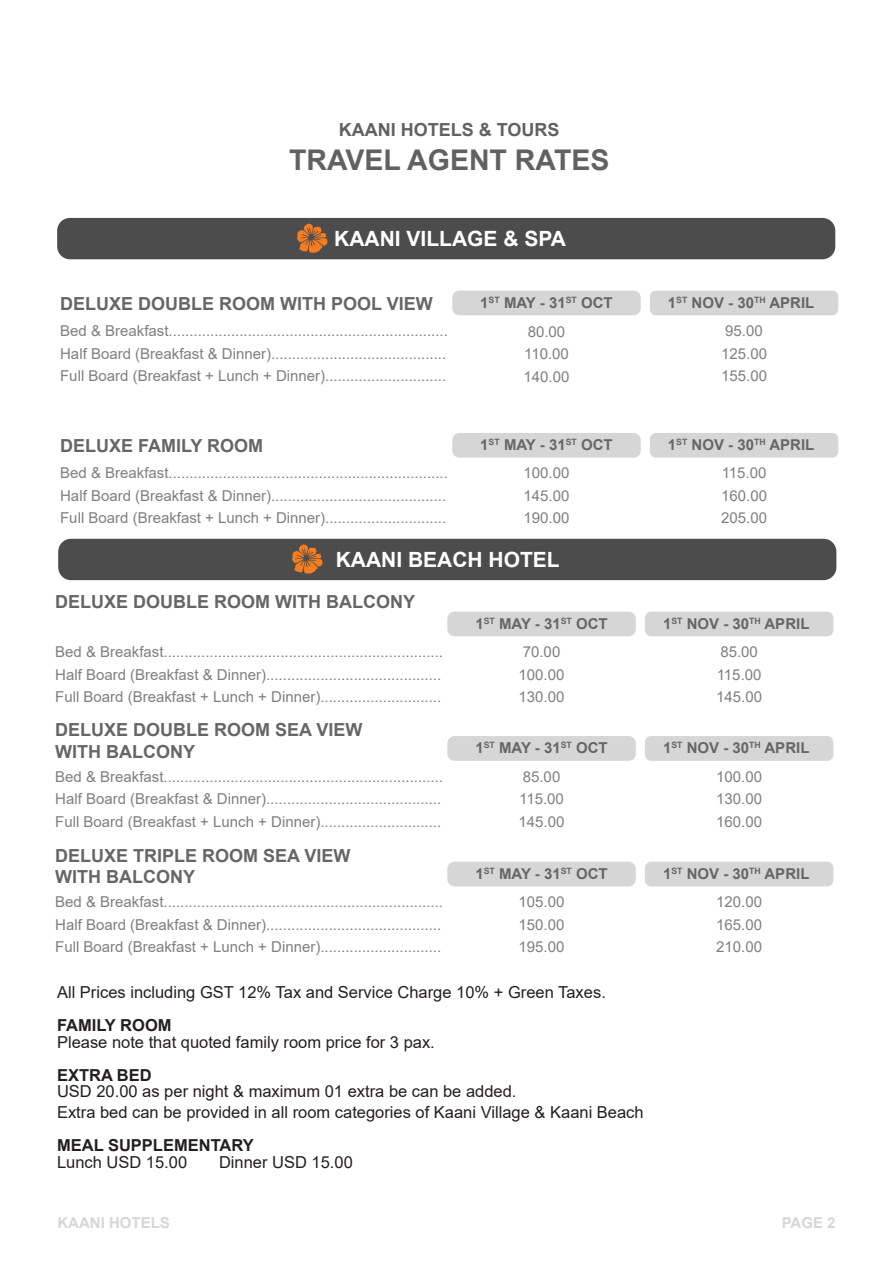
<style>
.page{position:relative;width:893px;height:1263px;background:#fff}
.page>*{position:absolute;margin:0;border:0;box-sizing:border-box;transform-origin:0 0}
.t1{font:700 28.5px "Arial";color:#606161}
.t2{font:700 21px "Arial";color:#fff}
.t3{font:700 18px/21.6px "Arial";color:#666667}
.t4{font:700 18px "Arial";color:#606161}
.t5{font:16.5px/21px "Arial";color:#231f20}
.t6{font:700 16.5px "Arial";color:#231f20}
.t7{font:15px/22.5px "Arial";color:#7f7f7f;text-align:justify}
.t8{font:700 15px "Arial";color:#666667}
.t9{font:700 15px "Arial";color:#d5d6d5}
</style>
<div class="page">
<div style="left:57px;top:218px;width:778px;height:41px;background:#4d4c4d;border-radius:13px"></div>
<div style="left:58px;top:539px;width:778px;height:41px;background:#4d4c4d;border-radius:13px"></div>
<div style="left:447px;top:612px;width:189px;height:24px;background:#d5d6d5;border-radius:7px"></div>
<div style="left:645px;top:612px;width:188px;height:24px;background:#d5d6d5;border-radius:6px"></div>
<div style="left:447px;top:736px;width:189px;height:25px;background:#d5d6d5;border-radius:7px"></div>
<div style="left:645px;top:736px;width:188px;height:25px;background:#d5d6d5;border-radius:6px"></div>
<div style="left:447px;top:862px;width:189px;height:24px;background:#d5d6d5;border-radius:7px"></div>
<div style="left:645px;top:862px;width:188px;height:24px;background:#d5d6d5;border-radius:6px"></div>
<svg style="left:292px;top:544px;width:30px;height:30px"></svg>
<div style="left:452px;top:291px;width:189px;height:24px;background:#d5d6d5;border-radius:7px"></div>
<div style="left:650px;top:291px;width:188px;height:24px;background:#d5d6d5;border-radius:6px"></div>
<div style="left:452px;top:433px;width:189px;height:25px;background:#d5d6d5;border-radius:7px"></div>
<div style="left:650px;top:433px;width:188px;height:25px;background:#d5d6d5;border-radius:6px"></div>
<svg style="left:297px;top:223px;width:30px;height:30px"></svg>
<p class="t4" style="left:339px;top:117px;width:222px">KAANI HOTELS &amp; TOURS</p>
<h1 class="t1" style="left:289px;top:140px;width:322px">TRAVEL AGENT RATES</h1>
<h2 class="t2" style="left:334px;top:224px;width:233px">KAANI VILLAGE &amp; SPA</h2>
<p class="t3" style="left:60px;top:293px;width:374px">DELUXE DOUBLE ROOM WITH POOL VIEW</p>
<p class="t8" style="left:480px;top:292px;width:134px">1<sup>ST</sup> MAY - 31<sup>ST</sup> OCT</p>
<p class="t8" style="left:668px;top:292px;width:148px">1<sup>ST</sup> NOV - 30<sup>TH</sup> APRIL</p>
<p class="t7" style="left:60px;top:319px;width:389px">Bed &amp; Breakfast...................................................................<br>Half Board (Breakfast &amp; Dinner)..........................................<br>Full Board (Breakfast + Lunch + Dinner).............................</p>
<p class="t7" style="left:524px;top:320px;width:47px;text-align:left">80.00<br>110.00<br>140.00</p>
<p class="t7" style="left:721px;top:319px;width:47px;text-align:left">95.00<br>125.00<br>155.00</p>
<p class="t3" style="left:60px;top:435px;width:205px">DELUXE FAMILY ROOM</p>
<p class="t8" style="left:480px;top:434px;width:134px">1<sup>ST</sup> MAY - 31<sup>ST</sup> OCT</p>
<p class="t8" style="left:668px;top:434px;width:148px">1<sup>ST</sup> NOV - 30<sup>TH</sup> APRIL</p>
<p class="t7" style="left:60px;top:462px;width:389px">Bed &amp; Breakfast...................................................................<br>Half Board (Breakfast &amp; Dinner)..........................................<br>Full Board (Breakfast + Lunch + Dinner).............................</p>
<p class="t7" style="left:524px;top:462px;width:47px">100.00<br>145.00<br>190.00</p>
<p class="t7" style="left:721px;top:462px;width:47px">115.00<br>160.00<br>205.00</p>
<h2 class="t2" style="left:336px;top:545px;width:225px">KAANI BEACH HOTEL</h2>
<p class="t3" style="left:55px;top:591px;width:362px">DELUXE DOUBLE ROOM WITH BALCONY</p>
<p class="t8" style="left:475px;top:613px;width:134px">1<sup>ST</sup> MAY - 31<sup>ST</sup> OCT</p>
<p class="t8" style="left:663px;top:613px;width:148px">1<sup>ST</sup> NOV - 30<sup>TH</sup> APRIL</p>
<p class="t7" style="left:55px;top:640px;width:389px">Bed &amp; Breakfast...................................................................<br>Half Board (Breakfast &amp; Dinner)..........................................<br>Full Board (Breakfast + Lunch + Dinner).............................</p>
<p class="t7" style="left:519px;top:640px;width:47px;text-align:left">70.00<br>100.00<br>130.00</p>
<p class="t7" style="left:716px;top:640px;width:47px;text-align:left">85.00<br>115.00<br>145.00</p>
<p class="t3" style="left:55px;top:719px;width:309px">DELUXE DOUBLE ROOM SEA VIEW<br>WITH BALCONY</p>
<p class="t8" style="left:475px;top:737px;width:134px">1<sup>ST</sup> MAY - 31<sup>ST</sup> OCT</p>
<p class="t8" style="left:663px;top:737px;width:148px">1<sup>ST</sup> NOV - 30<sup>TH</sup> APRIL</p>
<p class="t7" style="left:55px;top:765px;width:389px">Bed &amp; Breakfast...................................................................<br>Half Board (Breakfast &amp; Dinner)..........................................<br>Full Board (Breakfast + Lunch + Dinner).............................</p>
<p class="t7" style="left:519px;top:765px;width:47px;text-align:left">85.00<br>115.00<br>145.00</p>
<p class="t7" style="left:716px;top:765px;width:47px">100.00<br>130.00<br>160.00</p>
<p class="t3" style="left:55px;top:845px;width:297px">DELUXE TRIPLE ROOM SEA VIEW<br>WITH BALCONY</p>
<p class="t8" style="left:475px;top:863px;width:134px">1<sup>ST</sup> MAY - 31<sup>ST</sup> OCT</p>
<p class="t8" style="left:663px;top:863px;width:148px">1<sup>ST</sup> NOV - 30<sup>TH</sup> APRIL</p>
<p class="t7" style="left:55px;top:890px;width:389px">Bed &amp; Breakfast...................................................................<br>Half Board (Breakfast &amp; Dinner)..........................................<br>Full Board (Breakfast + Lunch + Dinner).............................</p>
<p class="t7" style="left:519px;top:890px;width:47px">105.00<br>150.00<br>195.00</p>
<p class="t7" style="left:716px;top:890px;width:47px">120.00<br>165.00<br>210.00</p>
<p class="t5" style="left:57px;top:982px;width:550px">All Prices including GST 12% Tax and Service Charge 10% + Green Taxes.</p>
<p class="t6" style="left:57px;top:1014px;width:116px">FAMILY ROOM</p>
<p class="t5" style="left:57px;top:1031px;width:379px">Please note that quoted family room price for 3 pax.</p>
<p class="t6" style="left:57px;top:1063px;width:96px">EXTRA BED</p>
<p class="t5" style="left:57px;top:1081px;width:588px">USD 20.00 as per night &amp; maximum 01 extra be can be added.<br>Extra bed can be provided in all room categories of Kaani Village &amp; Kaani Beach</p>
<p class="t6" style="left:57px;top:1134px;width:198px">MEAL SUPPLEMENTARY</p>
<p class="t5" style="left:57px;top:1151px;width:132px">Lunch USD 15.00</p>
<p class="t5" style="left:219px;top:1151px;width:135px">Dinner USD 15.00</p>
<p class="t9" style="left:57px;top:1212px;width:114px">KAANI HOTELS</p>
<p class="t9" style="left:782px;top:1212px;width:55px">PAGE 2</p>
</div>
